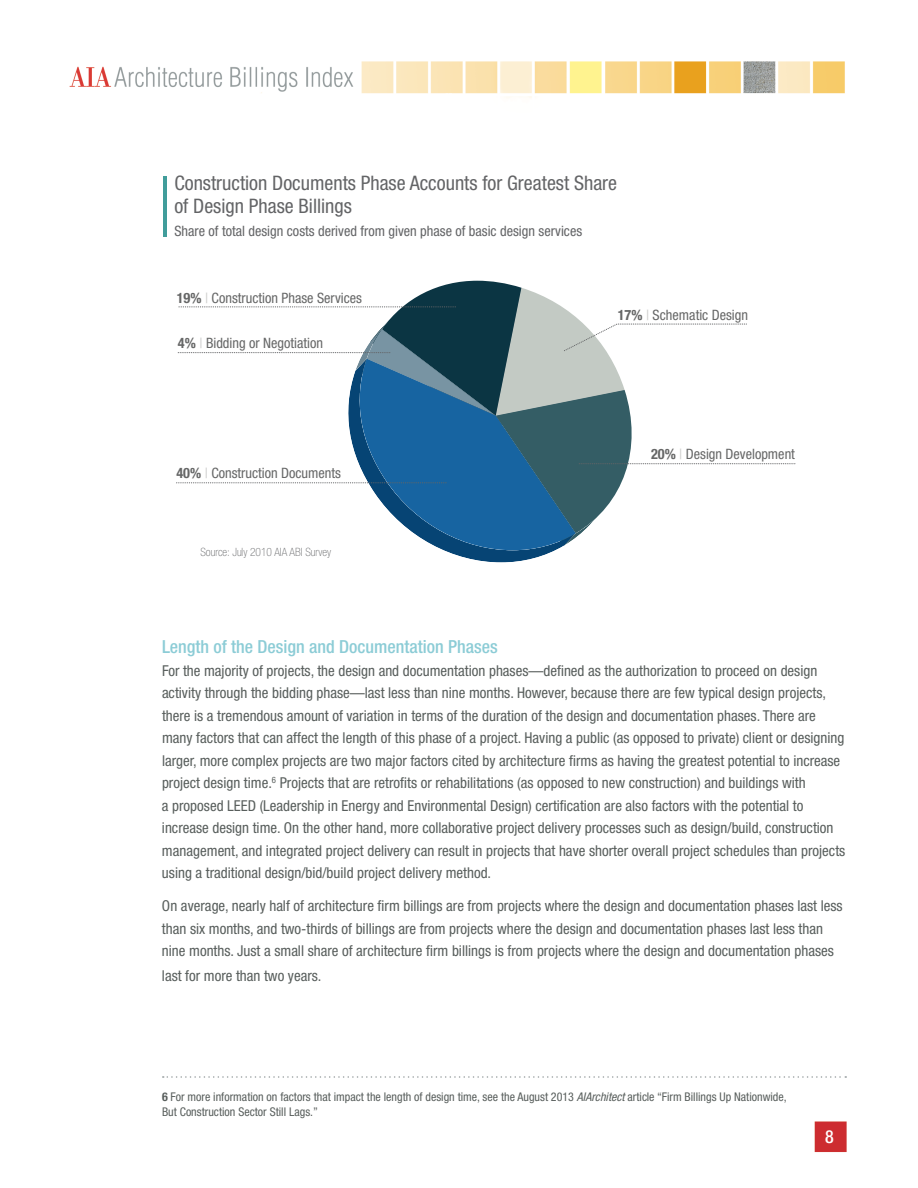
<style>
.page{position:relative;width:918px;height:1188px;background:#fff}
.page>*{position:absolute;margin:0;border:0;box-sizing:border-box;transform-origin:0 0}
.t1{font:condensed 20.1px/23px "Helvetica Neue";color:#636466}
.t2{font:500 condensed 18px "Helvetica Neue";color:#8cccd6}
.t3{font:500 condensed 18px "Helvetica Neue";color:#fff}
.t4{font:condensed 15px/22.5px "Helvetica Neue";color:#585e5c}
.t5{font:condensed 14.25px "Helvetica Neue";color:#666767}
.t6{font:condensed 14.25px "Helvetica Neue";color:#636466}
.t7{font:condensed 12px/15px "Helvetica Neue";color:#585e5c}
.t8{font:100 condensed 11.4px "Helvetica Neue";color:#636466}
.s1{font-weight:700}
.s2{color:#cececd}
.s3{font-style:italic}
</style>
<div class="page">
<img style="left:69px;top:61px;width:778px;height:1092px">
<svg style="left:163px;top:1076px;width:683px;height:2px"></svg>
<hr style="left:163px;top:176px;width:3px;height:60px;background:#419d9b">
<svg style="left:348px;top:550px;width:228px;height:12px"></svg>
<svg style="left:177px;top:281px;width:619px;height:269px"></svg>
<h1 class="t1" style="left:174px;top:171px;width:444px">Construction Documents Phase Accounts for Greatest Share of Design Phase Billings</h1>
<p class="t6" style="left:174px;top:223px;width:409px">Share of total design costs derived from given phase of basic design services</p>
<p class="t5" style="left:177px;top:289px;width:187px"><span class="s1">19%</span> <span class="s2">|</span> Construction Phase Services</p>
<p class="t5" style="left:178px;top:335px;width:147px"><span class="s1">4%</span> <span class="s2">|</span> Bidding or Negotiation</p>
<p class="t5" style="left:176px;top:465px;width:166px"><span class="s1">40%</span> <span class="s2">|</span> Construction Documents</p>
<p class="t8" style="left:200px;top:546px;width:132px">Source: July 2010 AIA ABI Survey</p>
<p class="t5" style="left:618px;top:307px;width:132px"><span class="s1">17%</span> <span class="s2">|</span> Schematic Design</p>
<p class="t5" style="left:651px;top:446px;width:145px"><span class="s1">20%</span> <span class="s2">|</span> Design Development</p>
<p class="t2" style="left:162px;top:636px;width:337px">Length of the Design and Documentation Phases</p>
<p class="t4" style="left:162px;top:659px;width:685px">For the majority of projects, the design and documentation phases—defined as the authorization to proceed on design activity through the bidding phase—last less than nine months. However, because there are few typical design projects, there is a tremendous amount of variation in terms of the duration of the design and documentation phases. There are many factors that can affect the length of this phase of a project. Having a public (as opposed to private) client or designing larger, more complex projects are two major factors cited by architecture firms as having the greatest potential to increase project design time.<sup>6</sup> Projects that are retrofits or rehabilitations (as opposed to new construction) and buildings with<br>a proposed LEED (Leadership in Energy and Environmental Design) certification are also factors with the potential to increase design time. On the other hand, more collaborative project delivery processes such as design/build, construction management, and integrated project delivery can result in projects that have shorter overall project schedules than projects using a traditional design/bid/build project delivery method.</p>
<p class="t4" style="left:162px;top:895px;width:682px">On average, nearly half of architecture firm billings are from projects where the design and documentation phases last less than six months, and two-thirds of billings are from projects where the design and documentation phases last less than nine months. Just a small share of architecture firm billings is from projects where the design and documentation phases</p>
<p class="t4" style="left:162px;top:964px;width:161px">last for more than two years.</p>
<p class="t7" style="left:162px;top:1089px;width:626px"><span class="s1">6</span> For more information on factors that impact the length of design time, see the August 2013 <span class="s3">AIArchitect</span> article “Firm Billings Up Nationwide,<br>But Construction Sector Still Lags.”</p>
<p class="t3" style="left:825px;top:1126px;width:10px">8</p>
</div>
